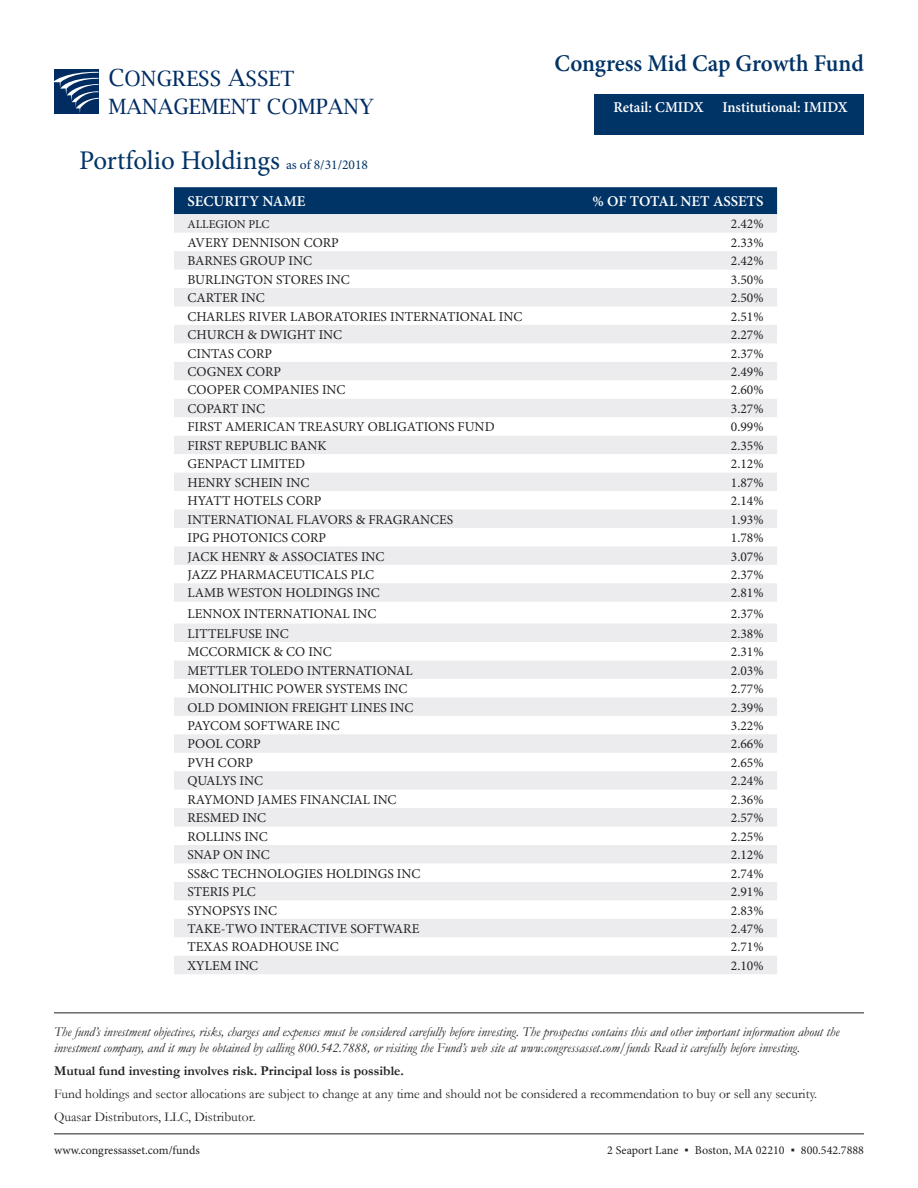
<style>
.page{position:relative;width:918px;height:1188px;background:#fff}
.page>*{position:absolute;margin:0;border:0;box-sizing:border-box;transform-origin:0 0}
.heading1{font:27px "Minion Pro";color:#036}
.t1{font:600 24px "Minion Pro";letter-spacing:-.005em;color:#036;scale:.96 1}
.t2{font:21px/27.6px "Lucida Bright";color:#002c62}
.heading1-2{font:600 15px "Minion Pro";color:#fff}
.heading1-3{font:13.5px "Minion Pro";color:#231f20}
.heading1-4{font:italic 13.5px/16.2px "Garamond";color:#231f20}
.heading1-5{font:13.5px "Garamond";color:#231f20}
.heading1-6{font:700 13.5px "Garamond";color:#231f20}
.heading1-7{font:12px "Minion Pro";color:#231f20}
.s1{font-size:23.4px}
.s2{font-size:13.5px}
.s3{font-family:"Arial"}
</style>
<div class="page">
<div style="left:594px;top:94px;width:270px;height:41px;background:#036"></div>
<hr style="left:54px;top:1133px;width:810px;height:1px;background:#231f20">
<div style="left:174px;top:187px;width:603px;height:27px;background:#036"></div>
<svg style="left:174px;top:214px;width:603px;height:760px;fill:#f1f1f3"></svg>
<hr style="left:54px;top:1012px;width:810px;height:1px;background:#231f20">
<div style="left:54px;top:69px;width:45px;height:45px;background:#002c62"></div>
<svg style="left:54px;top:71px;width:45px;height:42px"></svg>
<p class="t2" style="left:108px;top:65px;width:267px"><span class="s1">C</span>ONGRESS <span class="s1">A</span>SSET<br>MANAGEMENT COMPANY</p>
<p class="t1" style="left:554px;top:47px;width:324px">Congress Mid Cap Growth Fund</p>
<p class="heading1-2" style="left:614px;top:97px;width:92px">Retail: CMIDX</p>
<p class="heading1-2" style="left:723px;top:97px;width:127px">Institutional: IMIDX</p>
<p class="heading1" style="left:79px;top:143px;width:290px">Portfolio Holdings <span class="s2">as of 8/31/2018</span></p>
<p class="heading1-2" style="left:188px;top:191px;width:119px">SECURITY NAME</p>
<p class="heading1-2" style="left:592px;top:191px;width:173px">% OF TOTAL NET ASSETS</p>
<p class="heading1-7" style="left:188px;top:216px;width:84px">ALLEGION PLC</p>
<p class="heading1-3" style="left:731px;top:215px;width:34px">2.42%</p>
<p class="heading1-3" style="left:188px;top:233px;width:153px">AVERY DENNISON CORP</p>
<p class="heading1-3" style="left:731px;top:233px;width:34px">2.33%</p>
<p class="heading1-3" style="left:188px;top:252px;width:126px">BARNES GROUP INC</p>
<p class="heading1-3" style="left:731px;top:252px;width:34px">2.42%</p>
<p class="heading1-3" style="left:188px;top:270px;width:164px">BURLINGTON STORES INC</p>
<p class="heading1-3" style="left:731px;top:270px;width:34px">3.50%</p>
<p class="heading1-3" style="left:188px;top:289px;width:79px">CARTER INC</p>
<p class="heading1-3" style="left:731px;top:289px;width:34px">2.50%</p>
<p class="heading1-3" style="left:188px;top:307px;width:336px">CHARLES RIVER LABORATORIES INTERNATIONAL INC</p>
<p class="heading1-3" style="left:731px;top:307px;width:34px">2.51%</p>
<p class="heading1-3" style="left:188px;top:326px;width:156px">CHURCH &amp; DWIGHT INC</p>
<p class="heading1-3" style="left:731px;top:326px;width:34px">2.27%</p>
<p class="heading1-3" style="left:188px;top:344px;width:86px">CINTAS CORP</p>
<p class="heading1-3" style="left:731px;top:344px;width:34px">2.37%</p>
<p class="heading1-3" style="left:188px;top:363px;width:95px">COGNEX CORP</p>
<p class="heading1-3" style="left:731px;top:363px;width:34px">2.49%</p>
<p class="heading1-3" style="left:188px;top:381px;width:160px">COOPER COMPANIES INC</p>
<p class="heading1-3" style="left:731px;top:381px;width:34px">2.60%</p>
<p class="heading1-3" style="left:188px;top:400px;width:79px">COPART INC</p>
<p class="heading1-3" style="left:731px;top:400px;width:34px">3.27%</p>
<p class="heading1-3" style="left:188px;top:418px;width:309px">FIRST AMERICAN TREASURY OBLIGATIONS FUND</p>
<p class="heading1-3" style="left:731px;top:418px;width:34px">0.99%</p>
<p class="heading1-3" style="left:188px;top:436px;width:141px">FIRST REPUBLIC BANK</p>
<p class="heading1-3" style="left:731px;top:436px;width:34px">2.35%</p>
<p class="heading1-3" style="left:188px;top:455px;width:119px">GENPACT LIMITED</p>
<p class="heading1-3" style="left:731px;top:455px;width:34px">2.12%</p>
<p class="heading1-3" style="left:188px;top:473px;width:124px">HENRY SCHEIN INC</p>
<p class="heading1-3" style="left:731px;top:473px;width:34px">1.87%</p>
<p class="heading1-3" style="left:188px;top:492px;width:135px">HYATT HOTELS CORP</p>
<p class="heading1-3" style="left:731px;top:492px;width:34px">2.14%</p>
<p class="heading1-3" style="left:188px;top:510px;width:267px">INTERNATIONAL FLAVORS &amp; FRAGRANCES</p>
<p class="heading1-3" style="left:731px;top:510px;width:34px">1.93%</p>
<p class="heading1-3" style="left:188px;top:529px;width:140px">IPG PHOTONICS CORP</p>
<p class="heading1-3" style="left:731px;top:529px;width:34px">1.78%</p>
<p class="heading1-3" style="left:188px;top:547px;width:199px">JACK HENRY &amp; ASSOCIATES INC</p>
<p class="heading1-3" style="left:731px;top:547px;width:34px">3.07%</p>
<p class="heading1-3" style="left:188px;top:566px;width:188px">JAZZ PHARMACEUTICALS PLC</p>
<p class="heading1-3" style="left:731px;top:566px;width:34px">2.37%</p>
<p class="heading1-3" style="left:188px;top:584px;width:194px">LAMB WESTON HOLDINGS INC</p>
<p class="heading1-3" style="left:731px;top:584px;width:34px">2.81%</p>
<p class="heading1-3" style="left:188px;top:604px;width:190px">LENNOX INTERNATIONAL INC</p>
<p class="heading1-3" style="left:731px;top:604px;width:34px">2.37%</p>
<p class="heading1-3" style="left:188px;top:624px;width:103px">LITTELFUSE INC</p>
<p class="heading1-3" style="left:731px;top:624px;width:34px">2.38%</p>
<p class="heading1-3" style="left:188px;top:643px;width:146px">MCCORMICK &amp; CO INC</p>
<p class="heading1-3" style="left:731px;top:643px;width:34px">2.31%</p>
<p class="heading1-3" style="left:188px;top:661px;width:227px">METTLER TOLEDO INTERNATIONAL</p>
<p class="heading1-3" style="left:731px;top:661px;width:34px">2.03%</p>
<p class="heading1-3" style="left:188px;top:680px;width:222px">MONOLITHIC POWER SYSTEMS INC</p>
<p class="heading1-3" style="left:731px;top:680px;width:34px">2.77%</p>
<p class="heading1-3" style="left:188px;top:698px;width:227px">OLD DOMINION FREIGHT LINES INC</p>
<p class="heading1-3" style="left:731px;top:698px;width:34px">2.39%</p>
<p class="heading1-3" style="left:188px;top:717px;width:154px">PAYCOM SOFTWARE INC</p>
<p class="heading1-3" style="left:731px;top:717px;width:34px">3.22%</p>
<p class="heading1-3" style="left:188px;top:735px;width:75px">POOL CORP</p>
<p class="heading1-3" style="left:731px;top:735px;width:34px">2.66%</p>
<p class="heading1-3" style="left:188px;top:754px;width:67px">PVH CORP</p>
<p class="heading1-3" style="left:731px;top:754px;width:34px">2.65%</p>
<p class="heading1-3" style="left:188px;top:772px;width:77px">QUALYS INC</p>
<p class="heading1-3" style="left:731px;top:772px;width:34px">2.24%</p>
<p class="heading1-3" style="left:188px;top:790px;width:211px">RAYMOND JAMES FINANCIAL INC</p>
<p class="heading1-3" style="left:731px;top:790px;width:34px">2.36%</p>
<p class="heading1-3" style="left:188px;top:809px;width:80px">RESMED INC</p>
<p class="heading1-3" style="left:731px;top:809px;width:34px">2.57%</p>
<p class="heading1-3" style="left:188px;top:827px;width:82px">ROLLINS INC</p>
<p class="heading1-3" style="left:731px;top:827px;width:34px">2.25%</p>
<p class="heading1-3" style="left:188px;top:846px;width:84px">SNAP ON INC</p>
<p class="heading1-3" style="left:731px;top:846px;width:34px">2.12%</p>
<p class="heading1-3" style="left:188px;top:864px;width:234px">SS&amp;C TECHNOLOGIES HOLDINGS INC</p>
<p class="heading1-3" style="left:731px;top:864px;width:34px">2.74%</p>
<p class="heading1-3" style="left:188px;top:883px;width:70px">STERIS PLC</p>
<p class="heading1-3" style="left:731px;top:883px;width:34px">2.91%</p>
<p class="heading1-3" style="left:188px;top:901px;width:91px">SYNOPSYS INC</p>
<p class="heading1-3" style="left:731px;top:901px;width:34px">2.83%</p>
<p class="heading1-3" style="left:188px;top:920px;width:233px">TAKE-TWO INTERACTIVE SOFTWARE</p>
<p class="heading1-3" style="left:731px;top:920px;width:34px">2.47%</p>
<p class="heading1-3" style="left:188px;top:938px;width:153px">TEXAS ROADHOUSE INC</p>
<p class="heading1-3" style="left:731px;top:938px;width:34px">2.71%</p>
<p class="heading1-3" style="left:188px;top:957px;width:72px">XYLEM INC</p>
<p class="heading1-3" style="left:731px;top:957px;width:34px">2.10%</p>
<p class="heading1-4" style="left:54px;top:1023px;width:787px">The fund’s investment objectives, risks, charges and expenses must be considered carefully before investing. The prospectus contains this and other important information about the investment company, and it may be obtained by calling 800.542.7888, or visiting the Fund’s web site at www.congressasset.com/funds Read it carefully before investing.</p>
<p class="heading1-6" style="left:54px;top:1061px;width:352px">Mutual fund investing involves risk. Principal loss is possible.</p>
<p class="heading1-5" style="left:54px;top:1084px;width:765px">Fund holdings and sector allocations are subject to change at any time and should not be considered a recommendation to buy or sell any security.</p>
<p class="heading1-5" style="left:54px;top:1107px;width:203px">Quasar Distributors, LLC, Distributor.</p>
<p class="heading1-7" style="left:54px;top:1142px;width:147px">www.congressasset.com/funds</p>
<p class="heading1-7" style="left:607px;top:1142px;width:258px">2 Seaport Lane <span class="s3">▪</span> Boston, MA 02210 <span class="s3">▪</span> 800.542.7888</p>
</div>
